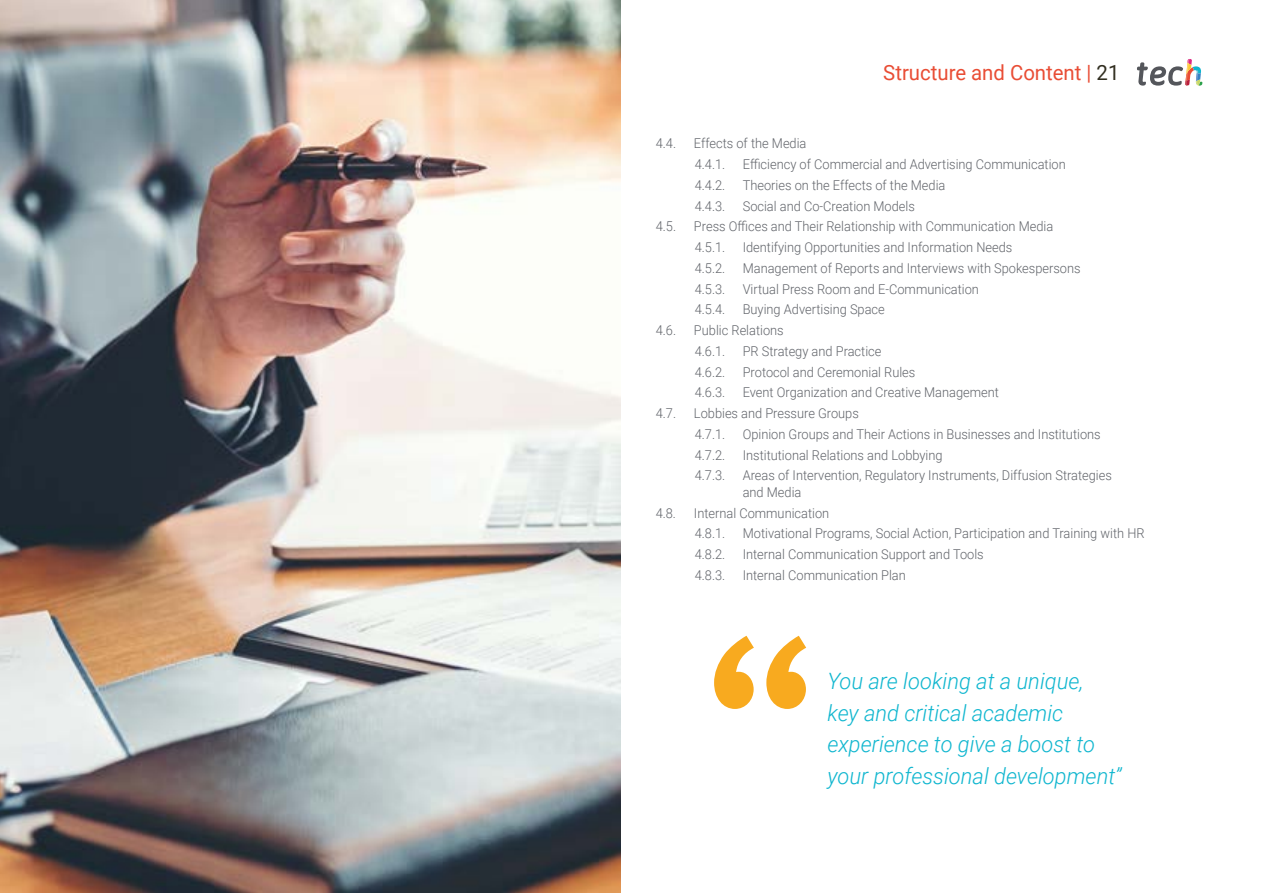
<style>
.page{position:relative;width:1263px;height:893px;background:#fff}
.page>*{position:absolute;margin:0;border:0;box-sizing:border-box;transform-origin:0 0}
.t1{font:italic 300 22.5px/31.5px "Roboto";color:#0fb6cf}
.t2{font:21px "Roboto";color:#e94d35}
.t3{font:300 13.5px/20.7px "Roboto";color:#61646a;scale:.95 1}
.s1{color:#312e20}
</style>
<div class="page">
<svg style="left:1137px;top:59px;width:65px;height:27px"></svg>
<svg style="left:714px;top:636px;width:92px;height:73px"></svg>
<img style="left:0;top:0;width:621px;height:893px">
<h2 class="t2" style="left:883px;top:57px;width:238px">Structure and Content | <span class="s1">21</span></h2>
<p class="t3" style="left:656px;top:133px;width:23px">4.4.</p>
<p class="t3" style="left:694px;top:133px;width:120px">Effects of the Media<br>4.4.1.</p>
<p class="t3" style="left:743px;top:153px;width:341px">Efficiency of Commercial and Advertising Communication</p>
<p class="t3" style="left:695px;top:174px;width:34px">4.4.2.</p>
<p class="t3" style="left:743px;top:174px;width:215px">Theories on the Effects of the Media</p>
<p class="t3" style="left:695px;top:195px;width:34px">4.4.3.</p>
<p class="t3" style="left:743px;top:195px;width:183px">Social and Co-Creation Models</p>
<p class="t3" style="left:656px;top:216px;width:23px">4.5.</p>
<p class="t3" style="left:694px;top:216px;width:380px">Press Offices and Their Relationship with Communication Media<br>4.5.1.</p>
<p class="t3" style="left:743px;top:236px;width:285px">Identifying Opportunities and Information Needs</p>
<p class="t3" style="left:695px;top:257px;width:34px">4.5.2.</p>
<p class="t3" style="left:743px;top:257px;width:357px">Management of Reports and Interviews with Spokespersons</p>
<p class="t3" style="left:695px;top:278px;width:34px">4.5.3.</p>
<p class="t3" style="left:743px;top:278px;width:250px">Virtual Press Room and E-Communication</p>
<p class="t3" style="left:695px;top:299px;width:34px">4.5.4.</p>
<p class="t3" style="left:743px;top:299px;width:151px">Buying Advertising Space</p>
<p class="t3" style="left:656px;top:319px;width:23px">4.6.</p>
<p class="t3" style="left:694px;top:319px;width:96px">Public Relations<br>4.6.1.</p>
<p class="t3" style="left:743px;top:340px;width:148px">PR Strategy and Practice</p>
<p class="t3" style="left:695px;top:361px;width:34px">4.6.2.</p>
<p class="t3" style="left:743px;top:361px;width:183px">Protocol and Ceremonial Rules</p>
<p class="t3" style="left:695px;top:382px;width:34px">4.6.3.</p>
<p class="t3" style="left:743px;top:382px;width:271px">Event Organization and Creative Management</p>
<p class="t3" style="left:656px;top:402px;width:23px">4.7.</p>
<p class="t3" style="left:694px;top:402px;width:175px">Lobbies and Pressure Groups<br>4.7.1.</p>
<p class="t3" style="left:743px;top:423px;width:378px">Opinion Groups and Their Actions in Businesses and Institutions</p>
<p class="t3" style="left:695px;top:444px;width:34px">4.7.2.</p>
<p class="t3" style="left:743px;top:444px;width:212px">Institutional Relations and Lobbying</p>
<p class="t3" style="left:695px;top:465px;width:34px">4.7.3.</p>
<p class="t3" style="left:743px;top:467px;width:390px;line-height:16.5px">Areas of Intervention, Regulatory Instruments, Diffusion Strategies and Media</p>
<p class="t3" style="left:656px;top:502px;width:23px">4.8.</p>
<p class="t3" style="left:694px;top:502px;width:144px">Internal Communication<br>4.8.1.</p>
<p class="t3" style="left:743px;top:523px;width:424px">Motivational Programs, Social Action, Participation and Training with HR</p>
<p class="t3" style="left:695px;top:543px;width:34px">4.8.2.</p>
<p class="t3" style="left:743px;top:543px;width:255px">Internal Communication Support and Tools</p>
<p class="t3" style="left:695px;top:564px;width:34px">4.8.3.</p>
<p class="t3" style="left:743px;top:564px;width:173px">Internal Communication Plan</p>
<h1 class="t1" style="left:827px;top:665px;width:296px">You are looking at a unique,<br>key and critical academic experience to give a boost to your professional development”</h1>
</div>
